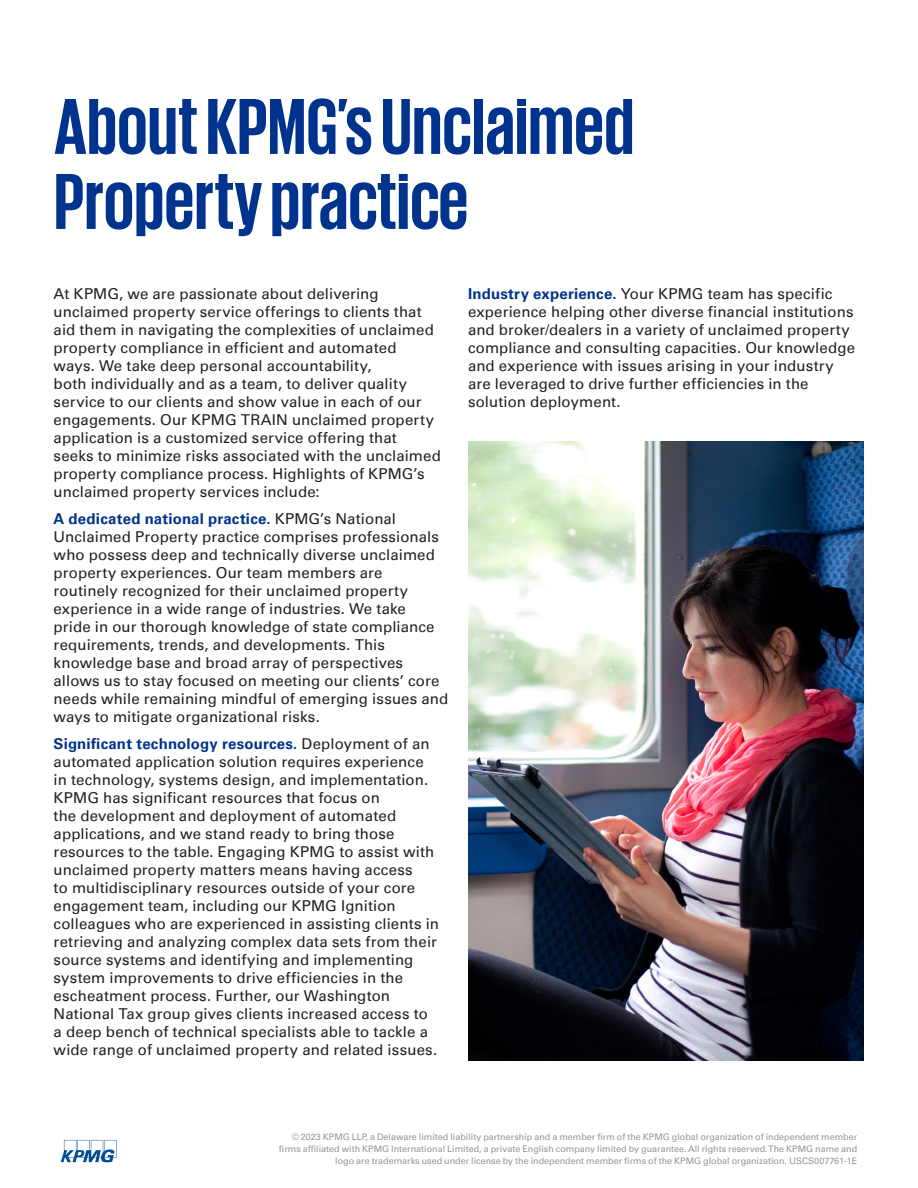
<style>
.page{position:relative;width:918px;height:1188px;background:#fff}
.page>*{position:absolute;margin:0;border:0;box-sizing:border-box;transform-origin:0 0}
.t1{font:700 81px/75px "KPMG";color:#00338d}
.t2{font:15px/18px "Univers 55 Roman";letter-spacing:.01em;color:#231f20}
.t3{font:700 15px "Univers 65";letter-spacing:.01em;color:#00338d}
.t4{font:9px/12px "Univers 55 Roman";color:#939598;text-align:right}
.s1{font-family:"Univers 55 Roman";font-weight:400;color:#231f20}
.s2{font-family:"Univers 65";font-weight:700;color:#00338d}
</style>
<div class="page">
<svg style="left:61px;top:1140px;width:56px;height:22px"></svg>
<img style="left:468px;top:441px;width:396px;height:619px">
<h1 class="t1" style="left:54px;top:86px;width:582px">About KPMG’s Unclaimed<br>Property practice</h1>
<p class="t2" style="left:54px;top:285px;width:389px">At KPMG, we are passionate about delivering unclaimed property service offerings to clients that aid them in navigating the complexities of unclaimed property compliance in efficient and automated ways. We take deep personal accountability,<br>both individually and as a team, to deliver quality service to our clients and show value in each of our engagements. Our KPMG TRAIN unclaimed property application is a customized service offering that<br>seeks to minimize risks associated with the unclaimed property compliance process. Highlights of KPMG’s unclaimed property services include:</p>
<p class="t3" style="left:54px;top:510px;width:344px">A dedicated national practice. <span class="s1">KPMG’s National</span></p>
<p class="t2" style="left:54px;top:528px;width:396px">Unclaimed Property practice comprises professionals who possess deep and technically diverse unclaimed property experiences. Our team members are routinely recognized for their unclaimed property experience in a wide range of industries. We take<br>pride in our thorough knowledge of state compliance requirements, trends, and developments. This knowledge base and broad array of perspectives allows us to stay focused on meeting our clients’ core needs while remaining mindful of emerging issues and ways to mitigate organizational risks.</p>
<p class="t3" style="left:54px;top:735px;width:377px">Significant technology resources. <span class="s1">Deployment of an</span></p>
<p class="t2" style="left:54px;top:753px;width:387px">automated application solution requires experience in technology, systems design, and implementation.<br>KPMG has significant resources that focus on<br>the development and deployment of automated applications, and we stand ready to bring those resources to the table. Engaging KPMG to assist with unclaimed property matters means having access<br>to multidisciplinary resources outside of your core engagement team, including our KPMG Ignition colleagues who are experienced in assisting clients in retrieving and analyzing complex data sets from their source systems and identifying and implementing system improvements to drive efficiencies in the escheatment process. Further, our Washington National Tax group gives clients increased access to a deep bench of technical specialists able to tackle a wide range of unclaimed property and related issues.</p>
<p class="t2" style="left:468px;top:285px;width:389px"><span class="s2">Industry experience.</span> Your KPMG team has specific experience helping other diverse financial institutions and broker/dealers in a variety of unclaimed property compliance and consulting capacities. Our knowledge and experience with issues arising in your industry are leveraged to drive further efficiencies in the solution deployment.</p>
<p class="t4" style="left:279px;top:1131px;width:580px">© 2023 KPMG LLP, a Delaware limited liability partnership and a member firm of the KPMG global organization of independent member firms affiliated with KPMG International Limited, a private English company limited by guarantee. All rights reserved. The KPMG name and logo are trademarks used under license by the independent member firms of the KPMG global organization. USCS007761-1E</p>
</div>
